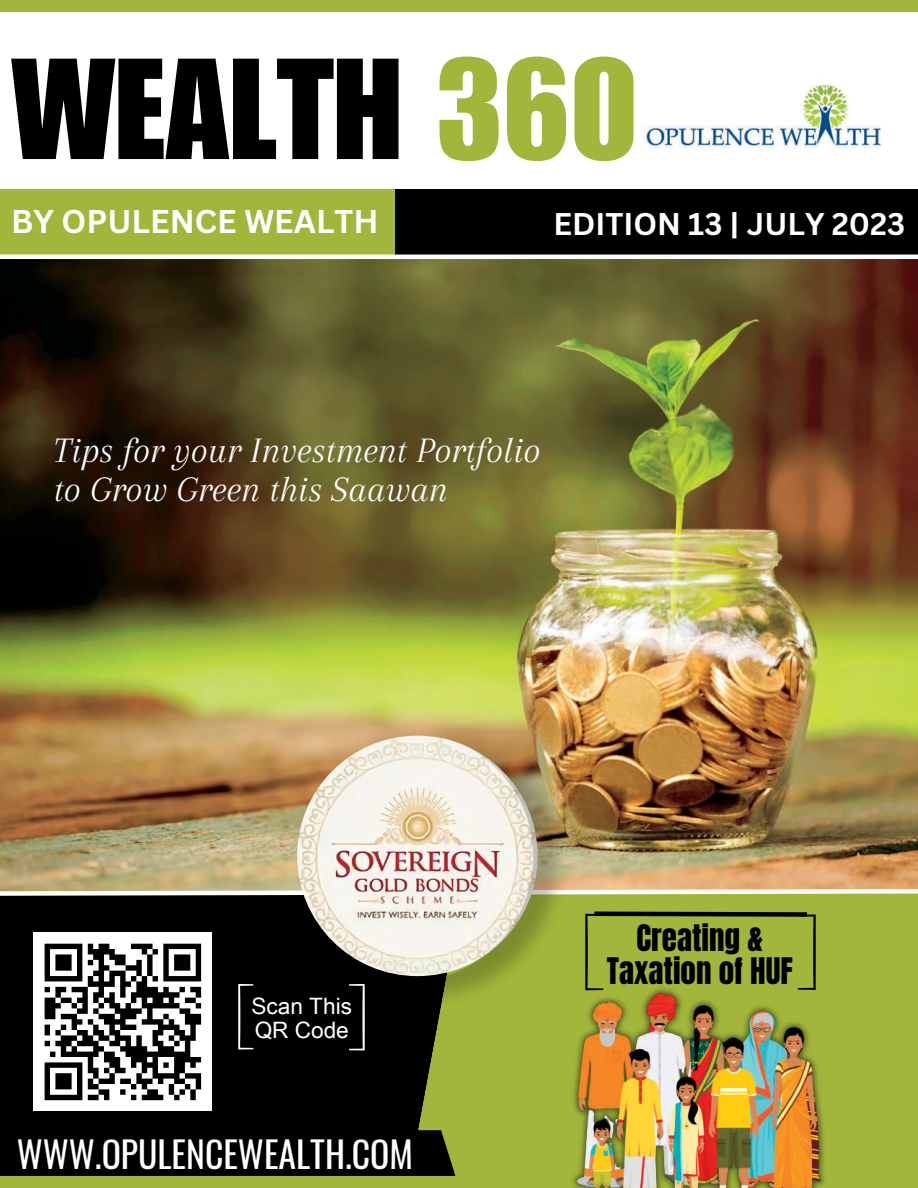
<style>
.page{position:relative;width:918px;height:1188px;background:#fff}
.page>*{position:absolute;margin:0;border:0;box-sizing:border-box;transform-origin:0 0}
.t1{font:140.55px "Impact LT Std";color:#000}
.t2{font:italic 37.2px/39.5px "Arapey";color:#fff}
.t3{font:35.7px "Oswald";color:#fff}
.t4{font:700 31.95px "Canva Sans";color:#fff}
.t5{font:31.05px/33px "Anton";color:#000;text-align:center}
.t6{font:700 30.45px "Canva Sans";color:#fff}
.t7{font:22.65px/24px "Arial Unicode MS";color:#fff}
.s1{color:#a1b63a}
</style>
<div class="page">
<img style="left:645px;top:84px;width:237px;height:65px">
<div style="left:0;top:0;width:918px;height:12px;background:#a1b63a"></div>
<div style="left:479px;top:898px;width:439px;height:278px;background:#a1b63a"></div>
<svg style="left:0;top:898px;width:479px;height:232px;background:#111307"></svg>
<img style="left:0;top:259px;width:918px;height:628px">
<div style="left:34px;top:933px;width:178px;height:178px;background:#fff"></div>
<svg style="left:44px;top:943px;width:158px;height:158px"></svg>
<svg style="left:0;top:1130px;width:558px;height:46px;background:#1f230b"></svg>
<div style="left:0;top:189px;width:395px;height:66px;background:#a1b63a"></div>
<div style="left:395px;top:189px;width:523px;height:66px;background:#000"></div>
<svg style="left:0;top:887px;width:918px;height:11px"></svg>
<svg style="left:238px;top:984px;width:15px;height:66px"></svg>
<svg style="left:349px;top:1047px;width:16px;height:3px"></svg>
<div style="left:0;top:1176px;width:918px;height:12px;background:#a1b63a"></div>
<img style="left:268px;top:692px;width:355px;height:355px">
<img style="left:558px;top:976px;width:285px;height:212px">
<svg style="left:585px;top:909px;width:231px;height:81px;background:#94a835"></svg>
<h1 class="t1" style="left:11px;top:59px;width:628px">WEALTH <span class="s1">360</span></h1>
<p class="t4" style="left:11px;top:199px;width:369px">BY OPULENCE WEALTH</p>
<p class="t6" style="left:554px;top:203px;width:353px">EDITION 13 | JULY 2023</p>
<p class="t2" style="left:54px;top:430px;width:488px">Tips for your Investment Portfolio to Grow Green this Saawan</p>
<p class="t7" style="left:252px;top:993px;width:102px">Scan This<br>QR Code</p>
<p class="t3" style="left:17px;top:1126px;width:398px">WWW.OPULENCEWEALTH.COM</p>
<p class="t5" style="left:607px;top:922px;width:187px">Creating &amp;<br>Taxation of HUF</p>
</div>
